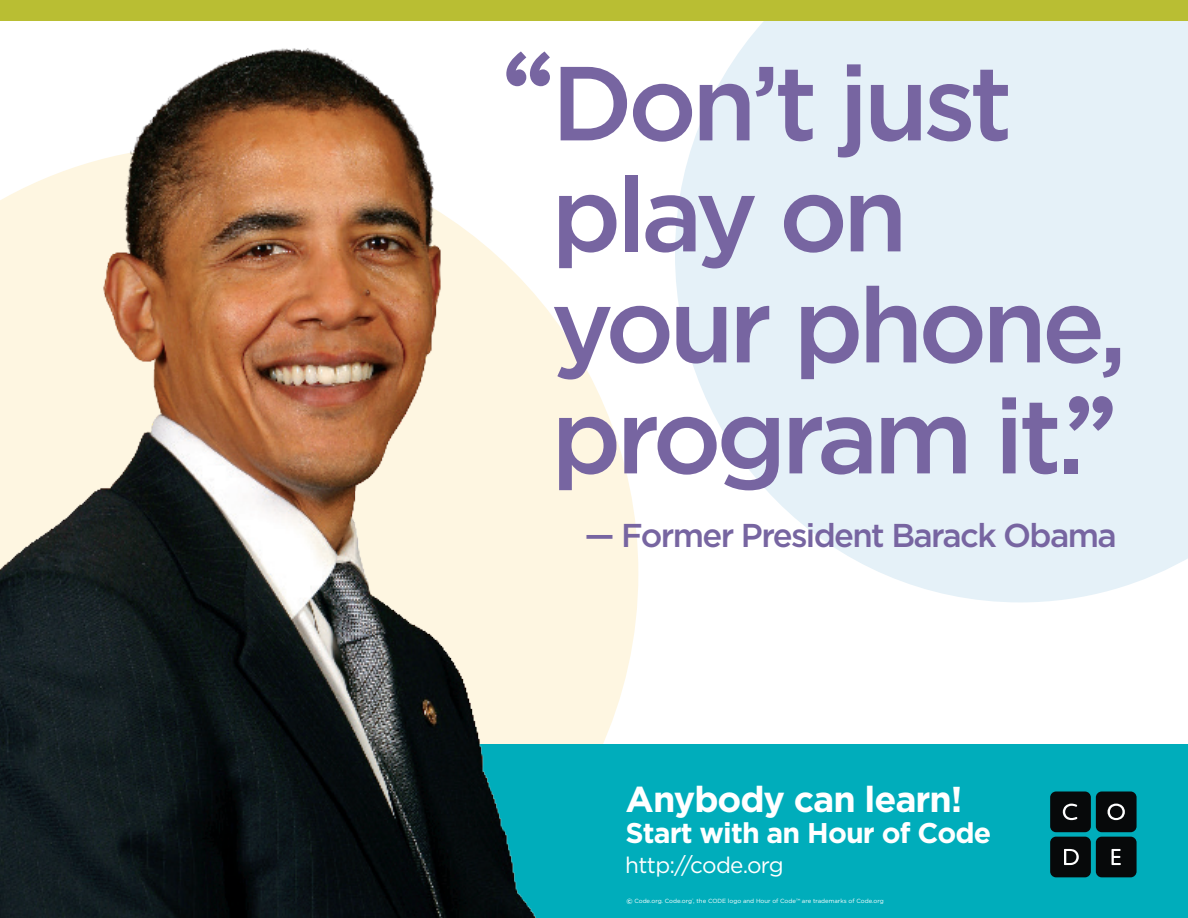
<style>
.page{position:relative;width:1188px;height:918px;background:#fff}
.page>*{position:absolute;margin:0;border:0;box-sizing:border-box;transform-origin:0 0}
.t1{font:500 105px/111px "Gotham";letter-spacing:-.05em;color:#7765a1}
.t2{font:700 97.5px "Bookman Old Style";color:#7765a1}
.t3{font:700 36px "Gotham";letter-spacing:-.03em;color:#fff}
.t4{font:500 33px "Gotham";letter-spacing:-.05em;color:#7765a1}
.t5{font:700 28.5px "Gotham";letter-spacing:-.03em;color:#fff}
.t6{font:22.5px "Gotham";letter-spacing:-.03em;color:#fff}
.t7{font:6px "Gotham";color:#fff}
.s1{font-weight:700;font-size:7.5px}
</style>
<div class="page">
<svg style="left:608px;top:416px;width:30px;height:315px;fill:#fef6e1"></svg>
<div style="left:0;top:744px;width:1188px;height:174px;background:#00adbb"></div>
<svg style="left:675px;top:20px;width:513px;height:582px;background:#e7f2f8"></svg>
<div style="left:0;top:0;width:1188px;height:20px;background:#b9be33"></div>
<img style="left:0;top:48px;width:608px;height:870px">
<div style="left:1050px;top:792px;width:41px;height:40px;background:#07090a;border-radius:6px"></div>
<div style="left:1096px;top:792px;width:41px;height:40px;background:#07090a;border-radius:6px"></div>
<div style="left:1050px;top:837px;width:41px;height:40px;background:#07090a;border-radius:6px"></div>
<div style="left:1096px;top:837px;width:41px;height:40px;background:#07090a;border-radius:6px"></div>
<svg style="left:1108px;top:804px;width:17px;height:16px"></svg>
<svg style="left:1064px;top:849px;width:15px;height:16px"></svg>
<svg style="left:1112px;top:849px;width:9px;height:16px"></svg>
<svg style="left:1063px;top:804px;width:14px;height:16px"></svg>
<p class="t2" style="left:503px;top:18px;width:54px">“</p>
<p class="t1" style="left:551px;top:46px;width:578px">Don’t just play on your phone, program it.</p>
<p class="t2" style="left:1064px;top:362px;width:54px">”</p>
<p class="t4" style="left:585px;top:514px;width:533px">— Former President Barack Obama</p>
<p class="t3" style="left:626px;top:775px;width:338px">Anybody can learn!</p>
<p class="t5" style="left:626px;top:814px;width:367px">Start with an Hour of Code</p>
<p class="t6" style="left:625px;top:850px;width:160px">http://code.org</p>
<p class="t7" style="left:626px;top:897px;width:259px"><span class="s1">©</span> Code.org. Code.org<sup>®</sup>, the CODE logo and Hour of Code™ are trademarks of Code.org</p>
</div>
